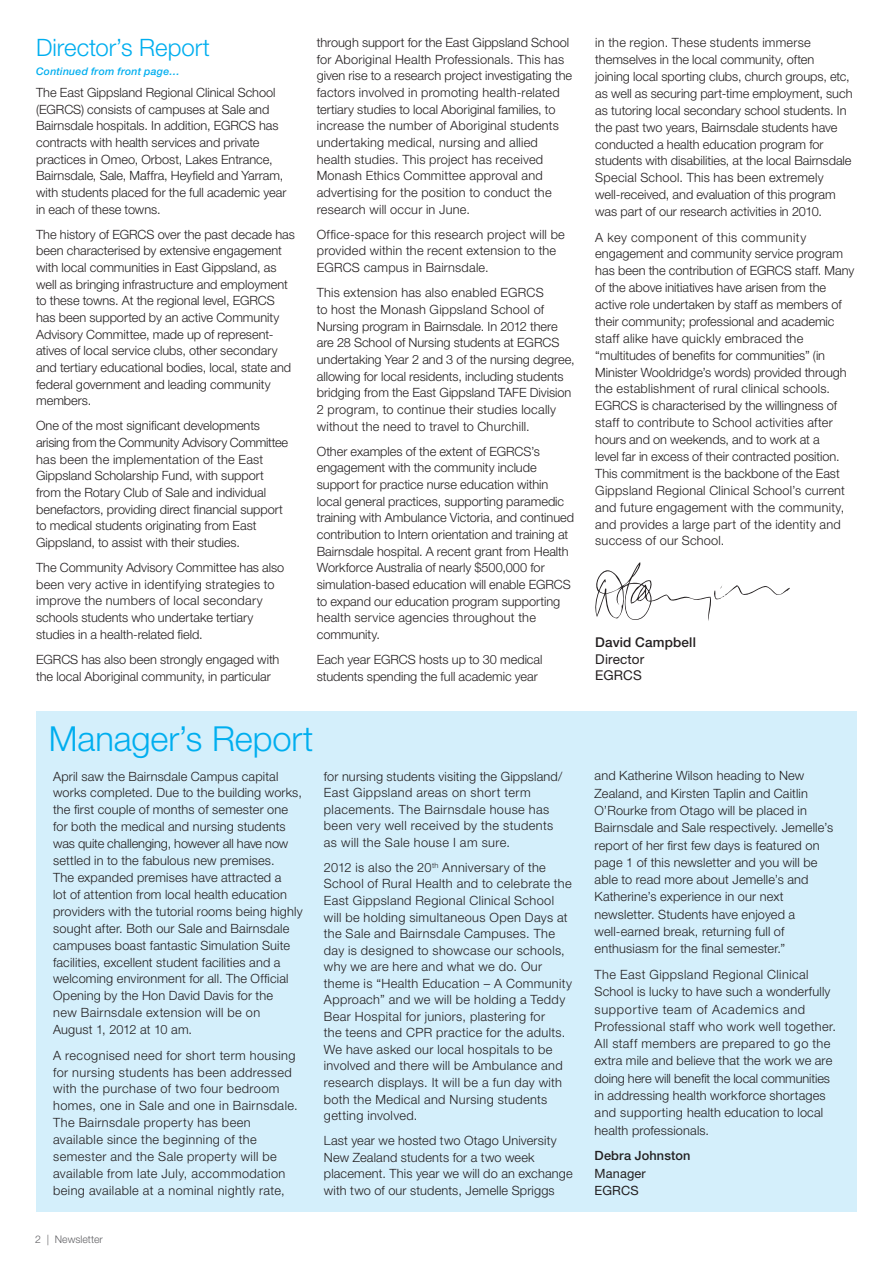
<style>
.page{position:relative;width:893px;height:1263px;background:#fff}
.page>*{position:absolute;margin:0;border:0;box-sizing:border-box;transform-origin:0 0}
.t1{font:300 34.5px "Helvetica Neue LT";letter-spacing:-.005em;color:#00aeef}
.t2{font:300 24px "Helvetica Neue LT";letter-spacing:-.005em;color:#00aeef}
.t3{font:500 13.5px "Helvetica Neue LT";letter-spacing:.01em;color:#231f20}
.t4{font:13.5px/16.8px "Helvetica Neue LT";letter-spacing:.01em;color:#231f20}
.t5{font:300 12.75px/16.6px "Helvetica Neue LT";letter-spacing:.005em;color:#231f20}
.t6{font:300 12.75px/16.5px "Helvetica Neue LT";letter-spacing:.03em;color:#231f20}
.t7{font:300 12.75px/17px "Helvetica Neue LT";letter-spacing:.035em;color:#231f20}
.t8{font:500 12.75px "Helvetica Neue LT";letter-spacing:.015em;color:#231f20}
.t9{font:12.75px/17.2px "Helvetica Neue LT";letter-spacing:.01em;color:#231f20}
.t10{font:italic 500 10.5px "Helvetica Neue LT";letter-spacing:.02em;color:#00aeef}
.t11{font:300 10.5px "Helvetica Neue LT";color:#636366}
</style>
<div class="page">
<div style="left:36px;top:711px;width:821px;height:501px;background:#d4effb"></div>
<svg style="left:595px;top:562px;width:195px;height:59px"></svg>
<h2 class="t2" style="left:36px;top:33px;width:175px">Director’s Report</h2>
<p class="t10" style="left:36px;top:65px;width:145px">Continued from front page…</p>
<p class="t5" style="left:36px;top:84px;width:252px">The East Gippsland Regional Clinical School (EGRCS) consists of campuses at Sale and Bairnsdale hospitals. In addition, EGRCS has contracts with health services and private practices in Omeo, Orbost, Lakes Entrance, Bairnsdale, Sale, Maffra, Heyfield and Yarram, with students placed for the full academic year in each of these towns.</p>
<p class="t5" style="left:36px;top:226px;width:260px">The history of EGRCS over the past decade has been characterised by extensive engagement with local communities in East Gippsland, as well as bringing infrastructure and employment to these towns. At the regional level, EGRCS has been supported by an active Community Advisory Committee, made up of represent&shy;atives of local service clubs, other secondary and tertiary educational bodies, local, state and federal government and leading community members.</p>
<p class="t5" style="left:36px;top:417px;width:253px">One of the most significant developments arising from the Community Advisory Committee has been the implementation of the East Gippsland Scholarship Fund, with support from the Rotary Club of Sale and individual benefactors, providing direct financial support to medical students originating from East Gippsland, to assist with their studies.</p>
<p class="t5" style="left:36px;top:559px;width:250px">The Community Advisory Committee has also been very active in identifying strategies to improve the numbers of local secondary schools students who undertake tertiary studies in a health-related field.</p>
<p class="t5" style="left:36px;top:651px;width:245px">EGRCS has also been strongly engaged with the local Aboriginal community, in particular</p>
<p class="t5" style="left:317px;top:34px;width:257px">through support for the East Gippsland School for Aboriginal Health Professionals. This has given rise to a research project investigating the factors involved in promoting health-related tertiary studies to local Aboriginal families, to increase the number of Aboriginal students undertaking medical, nursing and allied health studies. This project has received Monash Ethics Committee approval and advertising for the position to conduct the research will occur in June.</p>
<p class="t5" style="left:317px;top:226px;width:250px">Office-space for this research project will be provided within the recent extension to the<br>EGRCS campus in Bairnsdale.</p>
<p class="t5" style="left:317px;top:284px;width:259px">This extension has also enabled EGRCS<br>to host the Monash Gippsland School of Nursing program in Bairnsdale. In 2012 there are 28 School of Nursing students at EGRCS undertaking Year 2 and 3 of the nursing degree, allowing for local residents, including students bridging from the East Gippsland TAFE Division 2 program, to continue their studies locally without the need to travel to Churchill.</p>
<p class="t5" style="left:317px;top:443px;width:259px">Other examples of the extent of EGRCS’s engagement with the community include support for practice nurse education within local general practices, supporting paramedic training with Ambulance Victoria, and continued contribution to Intern orientation and training at Bairnsdale hospital. A recent grant from Health Workforce Australia of nearly $500,000 for simulation-based education will enable EGRCS to expand our education program supporting health service agencies throughout the community.</p>
<p class="t5" style="left:317px;top:651px;width:227px">Each year EGRCS hosts up to 30 medical students spending the full academic year</p>
<h1 class="t1" style="left:49px;top:717px;width:266px">Manager’s Report</h1>
<p class="t5" style="left:53px;top:767px;width:251px">April saw the Bairnsdale Campus capital works completed. Due to the building works, the first couple of months of semester one for both the medical and nursing students was quite challenging, however all have now settled in to the fabulous new premises.<br>The expanded premises have attracted a<br>lot of attention from local health education providers with the tutorial rooms being highly sought after. Both our Sale and Bairnsdale campuses boast fantastic Simulation Suite facilities, excellent student facilities and a welcoming environment for all. The Official Opening by the Hon David Davis for the<br>new Bairnsdale extension will be on August 1, 2012 at 10 am.</p>
<p class="t7" style="left:53px;top:1046px;width:246px">A recognised need for short term housing for nursing students has been addressed with the purchase of two four bedroom homes, one in Sale and one in Bairnsdale.<br>The Bairnsdale property has been available since the beginning of the semester and the Sale property will be available from late July, accommodation being available at a nominal nightly rate,</p>
<p class="t6" style="left:324px;top:767px;width:240px">for nursing students visiting the Gippsland/ East Gippsland areas on short term placements. The Bairnsdale house has been very well received by the students as will the Sale house I am sure.</p>
<p class="t6" style="left:324px;top:859px;width:250px">2012 is also the 20<sup>th</sup> Anniversary of the School of Rural Health and to celebrate the East Gippsland Regional Clinical School will be holding simultaneous Open Days at the Sale and Bairnsdale Campuses. The day is designed to showcase our schools, why we are here and what we do. Our theme is “Health Education – A Community Approach” and we will be holding a Teddy Bear Hospital for juniors, plastering for<br>the teens and CPR practice for the adults.<br>We have asked our local hospitals to be involved and there will be Ambulance and research displays. It will be a fun day with both the Medical and Nursing students getting involved.</p>
<p class="t5" style="left:324px;top:1132px;width:250px">Last year we hosted two Otago University New Zealand students for a two week placement. This year we will do an exchange with two of our students, Jemelle Spriggs</p>
<p class="t11" style="left:35px;top:1232px;width:69px">2 | Newsletter</p>
<p class="t5" style="left:595px;top:34px;width:259px">in the region. These students immerse themselves in the local community, often<br>joining local sporting clubs, church groups, etc, as well as securing part-time employment, such as tutoring local secondary school students. In the past two years, Bairnsdale students have conducted a health education program for students with disabilities, at the local Bairnsdale Special School. This has been extremely well-received, and evaluation of this program was part of our research activities in 2010.</p>
<p class="t5" style="left:595px;top:228px;width:260px">A key component of this community engagement and community service program has been the contribution of EGRCS staff. Many of the above initiatives have arisen from the active role undertaken by staff as members of their community; professional and academic staff alike have quickly embraced the “multitudes of benefits for communities” (in Minister Wooldridge’s words) provided through the establishment of rural clinical schools.<br>EGRCS is characterised by the willingness of staff to contribute to School activities after hours and on weekends, and to work at a<br>level far in excess of their contracted position.<br>This commitment is the backbone of the East Gippsland Regional Clinical School’s current and future engagement with the community, and provides a large part of the identity and success of our School.</p>
<p class="t3" style="left:595px;top:634px;width:102px">David Campbell</p>
<p class="t4" style="left:595px;top:650px;width:50px">Director<br>EGRCS</p>
<p class="t5" style="left:595px;top:767px;width:240px;line-height:17.2px">and Katherine Wilson heading to New Zealand, and Kirsten Taplin and Caitlin O’Rourke from Otago will be placed in Bairnsdale and Sale respectively. Jemelle’s report of her first few days is featured on page 1 of this newsletter and you will be able to read more about Jemelle’s and Katherine’s experience in our next newsletter. Students have enjoyed a well-earned break, returning full of enthusiasm for the final semester.”</p>
<p class="t5" style="left:595px;top:965px;width:243px;line-height:17.2px">The East Gippsland Regional Clinical School is lucky to have such a wonderfully supportive team of Academics and Professional staff who work well together.<br>All staff members are prepared to go the extra mile and believe that the work we are doing here will benefit the local communities in addressing health workforce shortages and supporting health education to local health professionals.</p>
<p class="t8" style="left:595px;top:1148px;width:97px">Debra Johnston</p>
<p class="t9" style="left:595px;top:1164px;width:53px">Manager<br>EGRCS</p>
</div>
